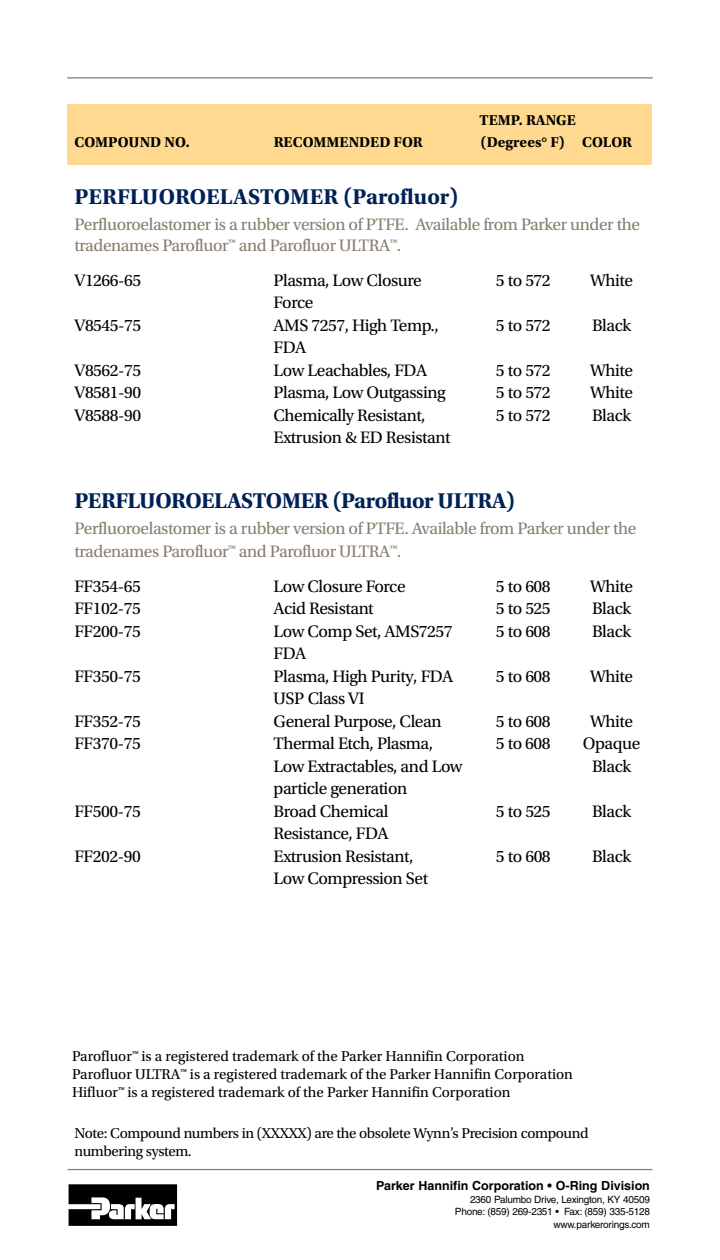
<style>
.page{position:relative;width:720px;height:1260px;background:#fff}
.page>*{position:absolute;margin:0;border:0;box-sizing:border-box;transform-origin:0 0}
.t1{font:700 22.5px "Utopia Std";letter-spacing:-.02em;color:#002157}
.t2{font:700 22.5px "Utopia Std";color:#002157}
.t3{font:17.5px "Utopia Std";letter-spacing:-.025em;color:#000}
.t4{font:17.5px/21px "Utopia Std";letter-spacing:-.025em;color:#887d6e}
.t5{font:15px/18px "Utopia Std";color:#000}
.t6{font:15px/18px "Utopia Std";letter-spacing:-.025em;color:#000}
.t7{font:700 15px "Utopia Std";color:#000}
.t8{font:700 12.5px "Helvetica";color:#000}
.t9{font:10px/12.5px "Helvetica";letter-spacing:-.025em;color:#000;text-align:right}
</style>
<div class="page">
<svg style="left:69px;top:1184px;width:108px;height:42px"></svg>
<hr style="left:68px;top:1169px;width:584px;height:1px;background:#887d6d">
<hr style="left:67px;top:77px;width:586px;height:1px;background:#887d6d">
<div style="left:68px;top:105px;width:584px;height:60px;background:#ffd98f"></div>
<p class="t7" style="left:480px;top:111px;width:98px">TEMP. RANGE</p>
<p class="t7" style="left:74px;top:134px;width:117px">COMPOUND NO.</p>
<p class="t7" style="left:274px;top:134px;width:151px">RECOMMENDED FOR</p>
<p class="t7" style="left:481px;top:134px;width:153px">(Degrees° F) COLOR</p>
<p class="t2" style="left:74px;top:184px;width:386px">PERFLUOROELASTOMER (Parofluor)</p>
<p class="t4" style="left:74px;top:214px;width:567px">Perfluoroelastomer is a rubber version of PTFE. Available from Parker under the tradenames Parofluor™ and Parofluor ULTRA™.</p>
<p class="t3" style="left:74px;top:271px;width:68px">V1266-65</p>
<p class="t3" style="left:274px;top:271px;width:150px">Plasma, Low Closure</p>
<p class="t3" style="left:496px;top:271px;width:56px">5 to 572</p>
<p class="t3" style="left:590px;top:271px;width:44px">White</p>
<p class="t3" style="left:274px;top:293px;width:41px">Force</p>
<p class="t3" style="left:75px;top:316px;width:68px">V8545-75</p>
<p class="t3" style="left:274px;top:316px;width:167px">AMS 7257, High Temp.,</p>
<p class="t3" style="left:496px;top:316px;width:56px">5 to 572</p>
<p class="t3" style="left:592px;top:316px;width:41px">Black</p>
<p class="t3" style="left:274px;top:338px;width:34px">FDA</p>
<p class="t3" style="left:75px;top:361px;width:68px">V8562-75</p>
<p class="t3" style="left:274px;top:361px;width:155px">Low Leachables, FDA</p>
<p class="t3" style="left:496px;top:361px;width:56px">5 to 572</p>
<p class="t3" style="left:590px;top:361px;width:44px">White</p>
<p class="t3" style="left:75px;top:383px;width:68px">V8581-90</p>
<p class="t3" style="left:274px;top:383px;width:174px">Plasma, Low Outgassing</p>
<p class="t3" style="left:496px;top:383px;width:56px">5 to 572</p>
<p class="t3" style="left:590px;top:383px;width:44px">White</p>
<p class="t3" style="left:75px;top:406px;width:68px">V8588-90</p>
<p class="t3" style="left:274px;top:406px;width:154px">Chemically Resistant,</p>
<p class="t3" style="left:496px;top:406px;width:56px">5 to 572</p>
<p class="t3" style="left:592px;top:406px;width:41px">Black</p>
<p class="t3" style="left:274px;top:428px;width:178px">Extrusion &amp; ED Resistant</p>
<p class="t1" style="left:74px;top:488px;width:442px">PERFLUOROELASTOMER (Parofluor ULTRA)</p>
<p class="t4" style="left:75px;top:518px;width:564px;line-height:22.5px">Perfluoroelastomer is a rubber version of PTFE. Available from Parker under the tradenames Parofluor™ and Parofluor ULTRA™.</p>
<p class="t3" style="left:75px;top:577px;width:68px">FF354-65</p>
<p class="t3" style="left:274px;top:577px;width:134px">Low Closure Force</p>
<p class="t3" style="left:496px;top:577px;width:56px">5 to 608</p>
<p class="t3" style="left:590px;top:577px;width:44px">White</p>
<p class="t3" style="left:75px;top:599px;width:68px">FF102-75</p>
<p class="t3" style="left:274px;top:599px;width:102px">Acid Resistant</p>
<p class="t3" style="left:496px;top:599px;width:56px">5 to 525</p>
<p class="t3" style="left:592px;top:599px;width:41px">Black</p>
<p class="t3" style="left:75px;top:622px;width:68px">FF200-75</p>
<p class="t3" style="left:274px;top:622px;width:181px">Low Comp Set, AMS7257</p>
<p class="t3" style="left:496px;top:622px;width:56px">5 to 608</p>
<p class="t3" style="left:592px;top:622px;width:41px">Black</p>
<p class="t3" style="left:274px;top:644px;width:34px">FDA</p>
<p class="t3" style="left:75px;top:667px;width:68px">FF350-75</p>
<p class="t3" style="left:274px;top:667px;width:181px">Plasma, High Purity, FDA</p>
<p class="t3" style="left:496px;top:667px;width:56px">5 to 608</p>
<p class="t3" style="left:590px;top:667px;width:44px">White</p>
<p class="t3" style="left:274px;top:689px;width:93px">USP Class VI</p>
<p class="t3" style="left:75px;top:712px;width:68px">FF352-75</p>
<p class="t3" style="left:274px;top:712px;width:170px">General Purpose, Clean</p>
<p class="t3" style="left:496px;top:712px;width:56px">5 to 608</p>
<p class="t3" style="left:590px;top:712px;width:44px">White</p>
<p class="t3" style="left:75px;top:734px;width:68px">FF370-75</p>
<p class="t3" style="left:274px;top:734px;width:161px">Thermal Etch, Plasma,</p>
<p class="t3" style="left:496px;top:734px;width:56px">5 to 608</p>
<p class="t3" style="left:583px;top:734px;width:59px">Opaque</p>
<p class="t3" style="left:283px;top:757px;width:181px">ow Extractables, and Low</p>
<p class="t3" style="left:592px;top:757px;width:41px">Black</p>
<p class="t3" style="left:274px;top:779px;width:135px">particle generation</p>
<p class="t3" style="left:75px;top:802px;width:68px">FF500-75</p>
<p class="t3" style="left:274px;top:802px;width:116px">Broad Chemical</p>
<p class="t3" style="left:496px;top:802px;width:56px">5 to 525</p>
<p class="t3" style="left:592px;top:802px;width:41px">Black</p>
<p class="t3" style="left:284px;top:824px;width:106px">esistance, FDA</p>
<p class="t3" style="left:75px;top:847px;width:68px">FF202-90</p>
<p class="t3" style="left:274px;top:847px;width:141px">Extrusion Resistant,</p>
<p class="t3" style="left:496px;top:847px;width:56px">5 to 608</p>
<p class="t3" style="left:592px;top:847px;width:41px">Black</p>
<p class="t3" style="left:283px;top:869px;width:147px">ow Compression Set</p>
<p class="t5" style="left:72px;top:1047px;width:503px">Parofluor™ is a registered trademark of the Parker Hannifin Corporation<br>Parofluor ULTRA™ is a registered trademark of the Parker Hannifin Corporation<br>Hifluor™ is a registered trademark of the Parker Hannifin Corporation</p>
<p class="t6" style="left:74px;top:1125px;width:516px">Note: Compound numbers in (XXXXX) are the obsolete Wynn’s Precision compound numbering system.</p>
<p class="t8" style="left:376px;top:1178px;width:275px">Parker Hannifin Corporation • O-Ring Division</p>
<p class="t9" style="left:455px;top:1193px;width:196px">2360 Palumbo Drive, Lexington, KY 40509<br>Phone: (859) 269-2351 • Fax: (859) 335-5128 www.parkerorings.com</p>
</div>
